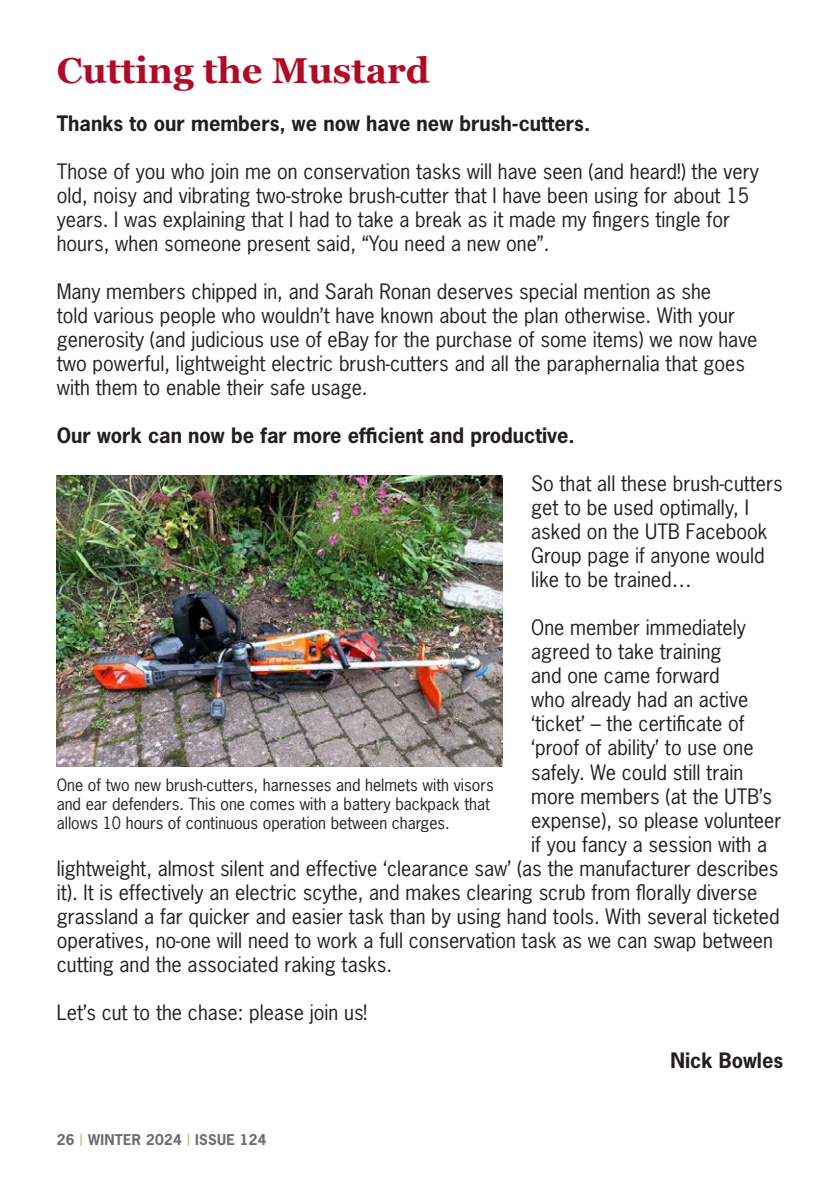
<style>
.page{position:relative;width:840px;height:1191px;background:#fff}
.page>*{position:absolute;margin:0;border:0;box-sizing:border-box;transform-origin:0 0}
.Main_Heading{font:700 36px "Georgia";color:#b00a27}
.Body_Copy_Bold{font:20px/24px "News Gothic";color:#231f20}
.Body_Copy_Bold-2{font:700 20px "News Gothic";color:#231f20}
.Body_Copy_Bold-3{font:16px/19.2px "News Gothic";color:#231f20}
.t1{font:700 14px "News Gothic";letter-spacing:.02em;color:#6c6d70}
.s1{font-weight:400;font-size:16px;color:#adc287}
</style>
<div class="page">
<img style="left:57px;top:475px;width:445px;height:291px">
<p class="Main_Heading" style="left:57px;top:43px;width:374px">Cutting the Mustard</p>
<p class="Body_Copy_Bold-2" style="left:57px;top:110px;width:534px">Thanks to our members, we now have new brush-cutters.</p>
<p class="Body_Copy_Bold" style="left:57px;top:159px;width:703px">Those of you who join me on conservation tasks will have seen (and heard!) the very old, noisy and vibrating two-stroke brush-cutter that I have been using for about 15 years. I was explaining that I had to take a break as it made my fingers tingle for hours, when someone present said, “You need a new one”.</p>
<p class="Body_Copy_Bold" style="left:57px;top:279px;width:701px">Many members chipped in, and Sarah Ronan deserves special mention as she<br>told various people who wouldn’t have known about the plan otherwise. With your generosity (and judicious use of eBay for the purchase of some items) we now have two powerful, lightweight electric brush-cutters and all the paraphernalia that goes with them to enable their safe usage.</p>
<p class="Body_Copy_Bold-2" style="left:57px;top:422px;width:519px">Our work can now be far more efficient and productive.</p>
<p class="Body_Copy_Bold" style="left:531px;top:471px;width:253px">So that all these brush-cutters get to be used optimally, I asked on the UTB Facebook<br>Group page if anyone would like to be trained…</p>
<p class="Body_Copy_Bold" style="left:531px;top:615px;width:216px">One member immediately</p>
<p class="Body_Copy_Bold" style="left:531px;top:639px;width:192px">agreed to take training</p>
<p class="Body_Copy_Bold" style="left:531px;top:663px;width:190px">and one came forward</p>
<p class="Body_Copy_Bold" style="left:531px;top:687px;width:218px">who already had an active</p>
<p class="Body_Copy_Bold" style="left:531px;top:711px;width:215px">‘ticket’ – the certificate of</p>
<p class="Body_Copy_Bold" style="left:531px;top:735px;width:224px">‘proof of ability’ to use one</p>
<p class="Body_Copy_Bold" style="left:531px;top:759px;width:213px">safely. We could still train</p>
<p class="Body_Copy_Bold" style="left:531px;top:783px;width:242px">more members (at the UTB’s</p>
<p class="Body_Copy_Bold" style="left:531px;top:807px;width:251px">expense), so please volunteer</p>
<p class="Body_Copy_Bold" style="left:531px;top:831px;width:237px">if you fancy a session with a</p>
<p class="Body_Copy_Bold" style="left:57px;top:855px;width:722px">lightweight, almost silent and effective ‘clearance saw’ (as the manufacturer describes</p>
<p class="Body_Copy_Bold" style="left:57px;top:879px;width:701px">it). It is effectively an electric scythe, and makes clearing scrub from florally diverse</p>
<p class="Body_Copy_Bold" style="left:57px;top:903px;width:724px">grassland a far quicker and easier task than by using hand tools. With several ticketed</p>
<p class="Body_Copy_Bold" style="left:57px;top:927px;width:717px">operatives, no-one will need to work a full conservation task as we can swap between</p>
<p class="Body_Copy_Bold" style="left:57px;top:951px;width:337px">cutting and the associated raking tasks.</p>
<p class="Body_Copy_Bold" style="left:57px;top:999px;width:312px">Let’s cut to the chase: please join us!</p>
<p class="Body_Copy_Bold-2" style="left:670px;top:1046px;width:114px">Nick Bowles</p>
<p class="Body_Copy_Bold-3" style="left:57px;top:774px;width:438px">One of two new brush-cutters, harnesses and helmets with visors and ear defenders. This one comes with a battery backpack that allows 10 hours of continuous operation between charges.</p>
<p class="t1" style="left:57px;top:1130px;width:211px">26 <span class="s1">|</span> WINTER 2024 <span class="s1">|</span> ISSUE 124</p>
</div>
